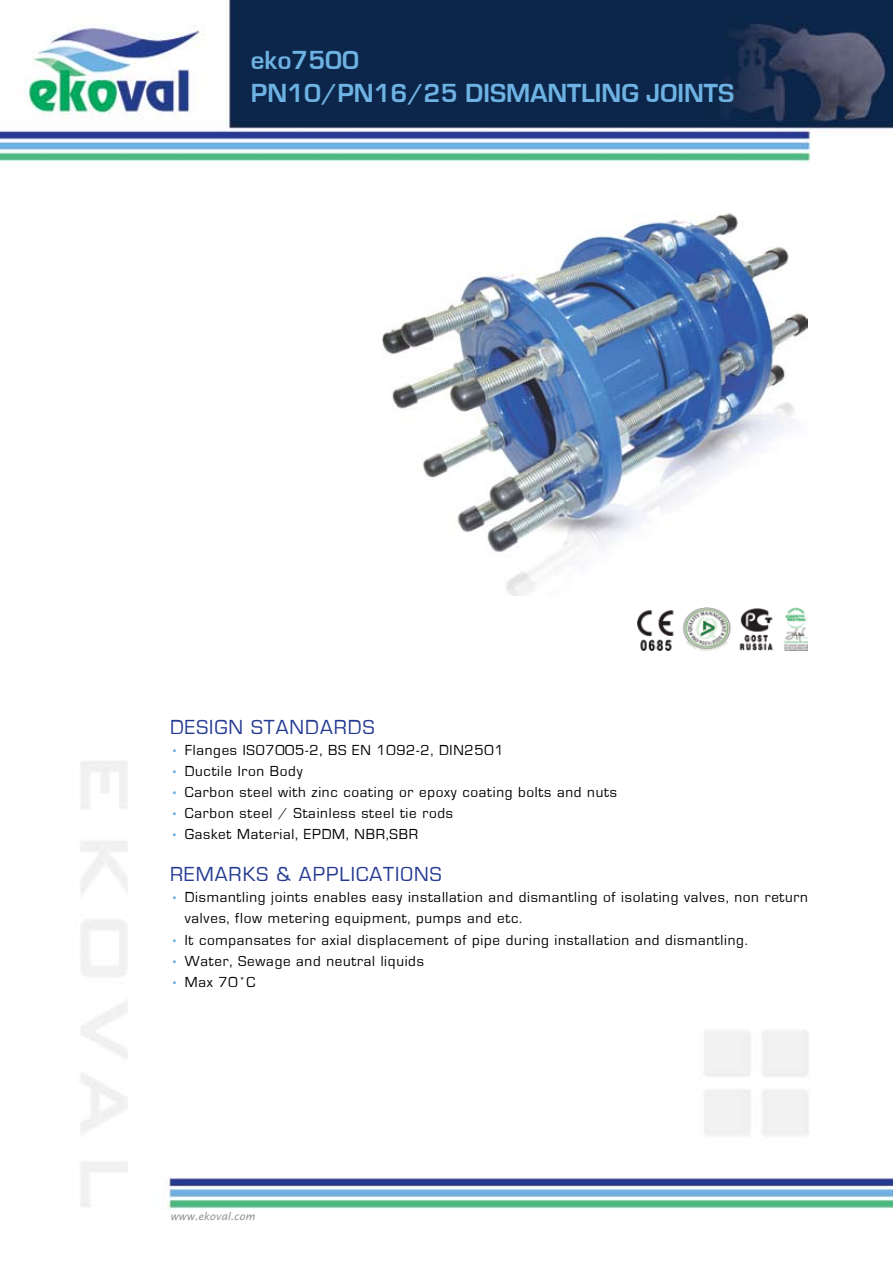
<style>
.page{position:relative;width:893px;height:1263px;background:#fff}
.page>*{position:absolute;margin:0;border:0;box-sizing:border-box;transform-origin:0 0}
.t1{font:700 27px/33px "Eurostile";color:#6db2e2}
.t2{font:21px "Eurostile";letter-spacing:.05em;color:#253b92}
.t3{font:15px/21px "Eurostile";letter-spacing:.05em;color:#000}
.t4{font:italic 10.5px "TR Lucida Sans";color:#939598}
.s1{color:#6db2e2}
</style>
<div class="page">
<img style="left:0;top:0;width:893px;height:1209px">
<img style="left:383px;top:213px;width:425px;height:382px">
<img style="left:638px;top:607px;width:170px;height:44px">
<h1 class="t1" style="left:251px;top:45px;width:485px">eko7500<br>PN10/PN16/25 DISMANTLING JOINTS</h1>
<h2 class="t2" style="left:170px;top:716px;width:206px">DESIGN STANDARDS</h2>
<p class="t3" style="left:170px;top:740px;width:335px"><span class="s1">•</span> Flanges ISO7005-2, BS EN 1092-2, DIN2501</p>
<p class="t3" style="left:170px;top:761px;width:134px"><span class="s1">•</span> Ductile Iron Body</p>
<p class="t3" style="left:170px;top:782px;width:448px"><span class="s1">•</span> Carbon steel with zinc coating or epoxy coating bolts and nuts</p>
<p class="t3" style="left:170px;top:803px;width:284px"><span class="s1">•</span> Carbon steel / Stainless steel tie rods</p>
<p class="t3" style="left:170px;top:824px;width:250px"><span class="s1">•</span> Gasket Material, EPDM, NBR,SBR</p>
<h2 class="t2" style="left:170px;top:863px;width:273px">REMARKS &amp; APPLICATIONS</h2>
<p class="t3" style="left:185px;top:887px;width:625px;text-indent:-15px"><span class="s1">•</span> Dismantling joints enables easy installation and dismantling of isolating valves, non return valves, flow metering equipment, pumps and etc.</p>
<p class="t3" style="left:170px;top:929px;width:579px"><span class="s1">•</span> It compansates for axial displacement of pipe during installation and dismantling.</p>
<p class="t3" style="left:170px;top:950px;width:255px"><span class="s1">•</span> Water, Sewage and neutral liquids</p>
<p class="t3" style="left:170px;top:971px;width:87px"><span class="s1">•</span> Max 70˚C</p>
<p class="t4" style="left:170px;top:1210px;width:86px">www.ekoval.com</p>
</div>
